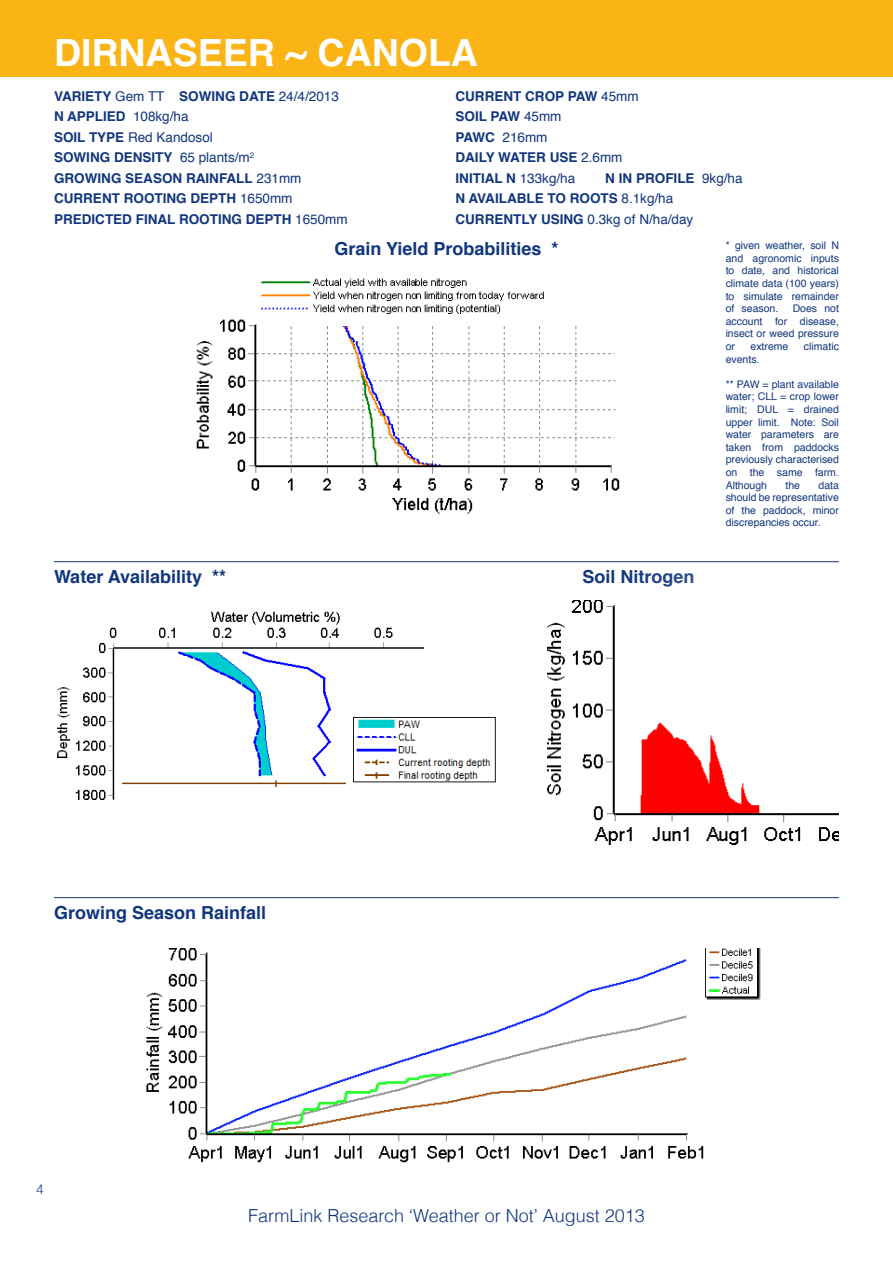
<style>
.page{position:relative;width:893px;height:1263px;background:#fff}
.page>*{position:absolute;margin:0;border:0;box-sizing:border-box;transform-origin:0 0}
.t1{font:700 37.5px "Helvetica";color:#fff}
.t2{font:700 18px "Helvetica";color:#11367e}
.t3{font:300 18px "Helvetica";color:#11367e}
.t4{font:700 13.5px "Helvetica";color:#11367e}
.t5{font:13.5px "Helvetica";color:#11367e}
.t6{font:300 13.5px "Helvetica";color:#253f8e}
.t7{font:10.5px/12.6px "Helvetica";color:#11367e;text-align:justify}
.s1{font-weight:400}
.s2{font-weight:700}
</style>
<div class="page">
<div style="left:0;top:0;width:893px;height:77px;background:#fbb416"></div>
<svg style="left:54px;top:562px;width:175px;height:1px"></svg>
<svg style="left:54px;top:898px;width:205px;height:1px"></svg>
<hr style="left:54px;top:561px;width:785px;height:1px;background:#11367e">
<hr style="left:54px;top:897px;width:785px;height:1px;background:#11367e">
<img style="left:57px;top:611px;width:367px;height:189px">
<img style="left:346px;top:710px;width:150px;height:74px">
<img style="left:196px;top:278px;width:424px;height:236px">
<img style="left:547px;top:601px;width:292px;height:245px">
<img style="left:146px;top:948px;width:615px;height:215px">
<p class="t1" style="left:54px;top:22px;width:425px">DIRNASEER ~ CANOLA</p>
<p class="t4" style="left:54px;top:85px;width:286px">VARIETY <span class="s1">Gem TT</span> SOWING DATE <span class="s1">24/4/2013</span></p>
<p class="t4" style="left:54px;top:106px;width:136px">N APPLIED <span class="s1">108kg/ha</span></p>
<p class="t5" style="left:54px;top:127px;width:160px"><span class="s2">SOIL TYPE</span> Red Kandosol</p>
<p class="t4" style="left:54px;top:147px;width:202px">SOWING DENSITY <span class="s1">65 plants/m</span><sup>2</sup></p>
<p class="t4" style="left:54px;top:167px;width:249px">GROWING SEASON RAINFALL <span class="s1">231mm</span></p>
<p class="t4" style="left:54px;top:188px;width:240px">CURRENT ROOTING DEPTH <span class="s1">1650mm</span></p>
<p class="t4" style="left:54px;top:208px;width:295px">PREDICTED FINAL ROOTING DEPTH <span class="s1">1650mm</span></p>
<p class="t4" style="left:455px;top:85px;width:185px">CURRENT CROP PAW <span class="s1">45mm</span></p>
<p class="t4" style="left:455px;top:106px;width:108px">SOIL PAW <span class="s1">45mm</span></p>
<p class="t5" style="left:455px;top:127px;width:94px"><span class="s2">PAWC</span> 216mm</p>
<p class="t4" style="left:455px;top:147px;width:169px">DAILY WATER USE <span class="s1">2.6mm</span></p>
<p class="t4" style="left:455px;top:167px;width:121px">INITIAL N <span class="s1">133kg/ha</span></p>
<p class="t4" style="left:605px;top:167px;width:139px">N IN PROFILE <span class="s1">9kg/ha</span></p>
<p class="t4" style="left:455px;top:188px;width:219px">N AVAILABLE TO ROOTS <span class="s1">8.1kg/ha</span></p>
<p class="t5" style="left:455px;top:209px;width:239px"><span class="s2">CURRENTLY USING</span> 0.3kg of N/ha/day</p>
<h2 class="t2" style="left:334px;top:234px;width:226px">Grain Yield Probabilities *</h2>
<h2 class="t2" style="left:54px;top:562px;width:174px">Water Availability **</h2>
<h2 class="t2" style="left:583px;top:562px;width:114px">Soil Nitrogen</h2>
<p class="t7" style="left:726px;top:240px;width:115px">* given weather, soil N and agronomic inputs to date, and historical climate data (100 years) to simulate remainder of season.</p>
<p class="t7" style="left:726px;top:303px;width:115px;text-indent:67px">Does not account for disease, insect or weed pressure or</p>
<p class="t7" style="left:750px;top:340px;width:39px">extreme</p>
<p class="t7" style="left:804px;top:340px;width:36px">climatic</p>
<p class="t7" style="left:726px;top:353px;width:35px">events.</p>
<p class="t7" style="left:726px;top:378px;width:115px">** PAW = plant available water; CLL = crop lower limit; DUL = drained upper limit. Note: Soil water parameters are taken from paddocks previously characterised on the same farm.<br>Although</p>
<p class="t7" style="left:726px;top:479px;width:115px;text-indent:93px">data should be representative of the paddock, minor discrepancies occur.</p>
<p class="t7" style="left:785px;top:479px;width:16px">the</p>
<h2 class="t2" style="left:54px;top:898px;width:214px">Growing Season Rainfall</h2>
<p class="t6" style="left:36px;top:1181px;width:9px">4</p>
<h2 class="t3" style="left:248px;top:1204px;width:398px">FarmLink Research ‘Weather or Not’ August 2013</h2>
</div>
